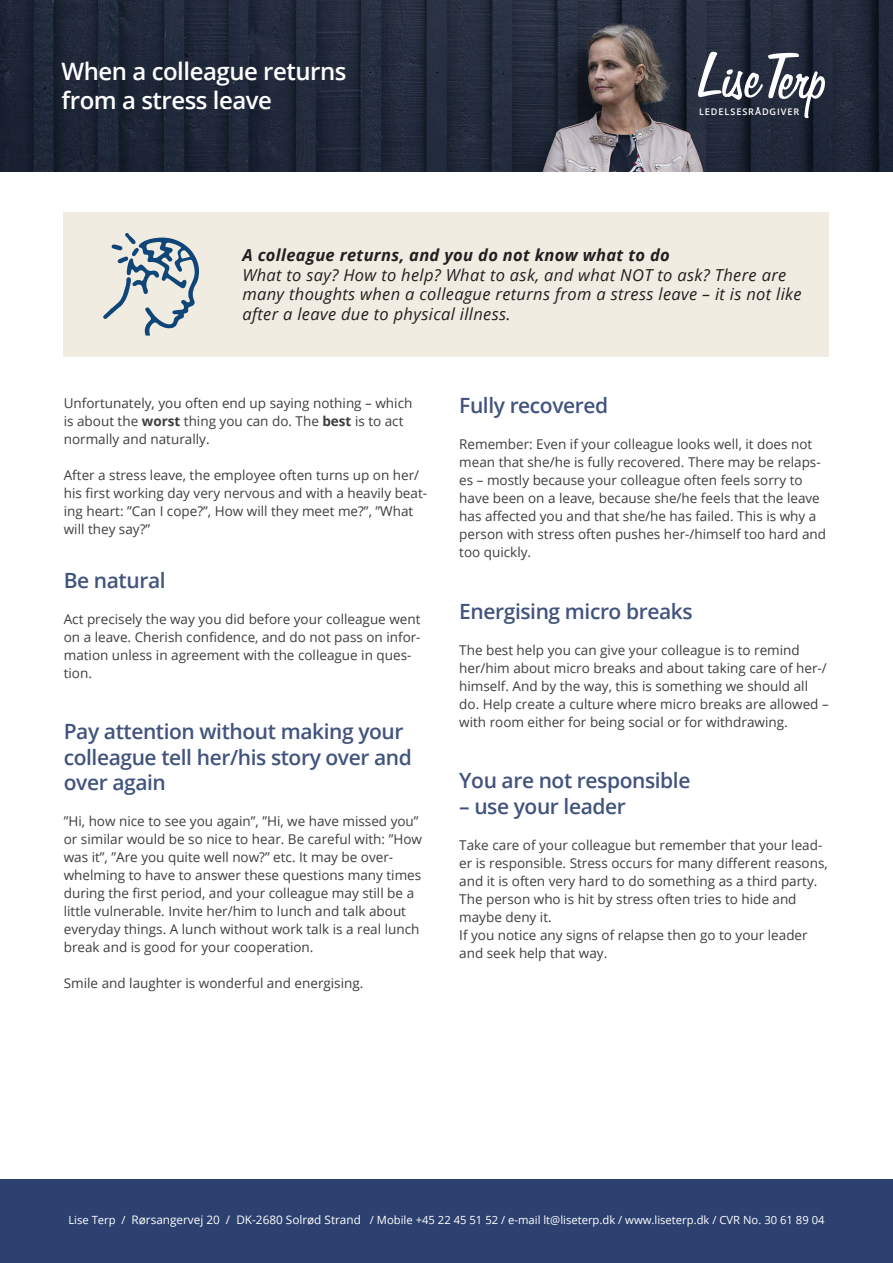
<style>
.page{position:relative;width:893px;height:1263px;background:#fff}
.page>*{position:absolute;margin:0;border:0;box-sizing:border-box;transform-origin:0 0}
.Overskrift{font:600 24px/28.8px "Open Sans";letter-spacing:-.02em;color:#fff}
.Rubrik{font:600 21px/25.5px "Open Sans";letter-spacing:-.02em;color:#42547e}
.t1{font:italic 16.5px/19.8px "Open Sans";letter-spacing:.02em;color:#231f20}
.t2{font:italic 700 16.5px "Open Sans";letter-spacing:.02em;color:#231f20}
.Brødtekst{font:13.5px/18px "Open Sans";color:#3e3e3f}
.t3{font:11.25px "Open Sans";color:#fff}
.t4{font:600 9.15px "Open Sans";letter-spacing:.1em;color:#fff}
.s1{font-weight:700}
.s2{font-size:11.7px}
</style>
<div class="page">
<div style="left:64px;top:212px;width:765px;height:145px;background:#f1ece1"></div>
<div style="left:0;top:1179px;width:893px;height:84px;background:#2d4170"></div>
<svg style="left:103px;top:233px;width:96px;height:103px"></svg>
<img style="left:0;top:0;width:893px;height:171px">
<svg style="left:698px;top:52px;width:127px;height:66px"></svg>
<p class="Overskrift" style="left:62px;top:57px;width:286px">When a colleague returns from a stress leave</p>
<p class="t4" style="left:699px;top:105px;width:102px">LEDELSESRÅDGIVER</p>
<p class="t2" style="left:242px;top:243px;width:429px">A colleague returns, and you do not know what to do</p>
<p class="t1" style="left:242px;top:264px;width:561px">What to say? How to help? What to ask, and what NOT to ask? There are many thoughts when a colleague returns from a stress leave – it is not like after a leave due to physical illness.</p>
<p class="Brødtekst" style="left:64px;top:393px;width:350px">Unfortunately, you often end up saying nothing – which is about the <span class="s1">worst</span> thing you can do. The <span class="s1">best</span> is to act normally and naturally.</p>
<p class="Brødtekst" style="left:64px;top:465px;width:365px">After a stress leave, the employee often turns up on her/ his first working day very nervous and with a heavily beat&shy;ing heart: ”Can I cope?”, How will they meet me?”, ”What will they say?”</p>
<p class="Rubrik" style="left:64px;top:567px;width:103px">Be natural</p>
<p class="Brødtekst" style="left:64px;top:609px;width:358px">Act precisely the way you did before your colleague went on a leave. Cherish confidence, and do not pass on infor&shy;mation unless in agreement with the colleague in ques&shy;tion.</p>
<p class="Rubrik" style="left:64px;top:718px;width:350px">Pay attention without making your colleague tell her/his story over and over again</p>
<p class="Brødtekst" style="left:64px;top:812px;width:360px">”Hi, how nice to see you again”, ”Hi, we have missed you” or similar would be so nice to hear. Be careful with: ”How was it”, ”Are you quite well now?” etc. It may be over&shy;whelming to have to answer these questions many times during the first period, and your colleague may still be a little vulnerable. Invite her/him to lunch and talk about everyday things. A lunch without work talk is a real lunch break and is good for your cooperation.</p>
<p class="Brødtekst" style="left:64px;top:974px;width:301px">Smile and laughter is wonderful and energising.</p>
<p class="Rubrik" style="left:459px;top:392px;width:150px">Fully recovered</p>
<p class="Brødtekst" style="left:459px;top:435px;width:368px">Remember: Even if your colleague looks well, it does not mean that she/he is fully recovered. There may be relaps&shy;es – mostly because your colleague often feels sorry to have been on a leave, because she/he feels that the leave has affected you and that she/he has failed. This is why a person with stress often pushes her-/himself too hard and too quickly.</p>
<p class="Rubrik" style="left:459px;top:598px;width:235px">Energising micro breaks</p>
<p class="Brødtekst" style="left:459px;top:641px;width:371px">The best help you can give your colleague is to remind her/him about micro breaks and about taking care of her-/ himself. And by the way, this is something we should all do. Help create a culture where micro breaks are allowed – with room either for being social or for withdrawing.</p>
<p class="Rubrik" style="left:459px;top:767px;width:233px">You are not responsible</p>
<p class="Rubrik" style="left:459px;top:793px;width:168px">– use your leader</p>
<p class="Brødtekst" style="left:459px;top:836px;width:370px">Take care of your colleague but remember that your lead&shy;er is responsible. Stress occurs for many different reasons, and it is often very hard to do something as a third party.<br>The person who is hit by stress often tries to hide and maybe deny it.</p>
<p class="Brødtekst" style="left:459px;top:926px;width:350px">If you notice any signs of relapse then go to your leader and seek help that way.</p>
<p class="t3" style="left:68px;top:1212px;width:758px">Lise Terp / <span class="s2">Rørsangervej 20 / DK-2680 Solrød Strand</span> / Mobile +45 22 45 51 52 / e-mail lt@liseterp.dk / www.liseterp.dk / CVR No. 30 61 89 04</p>
</div>
